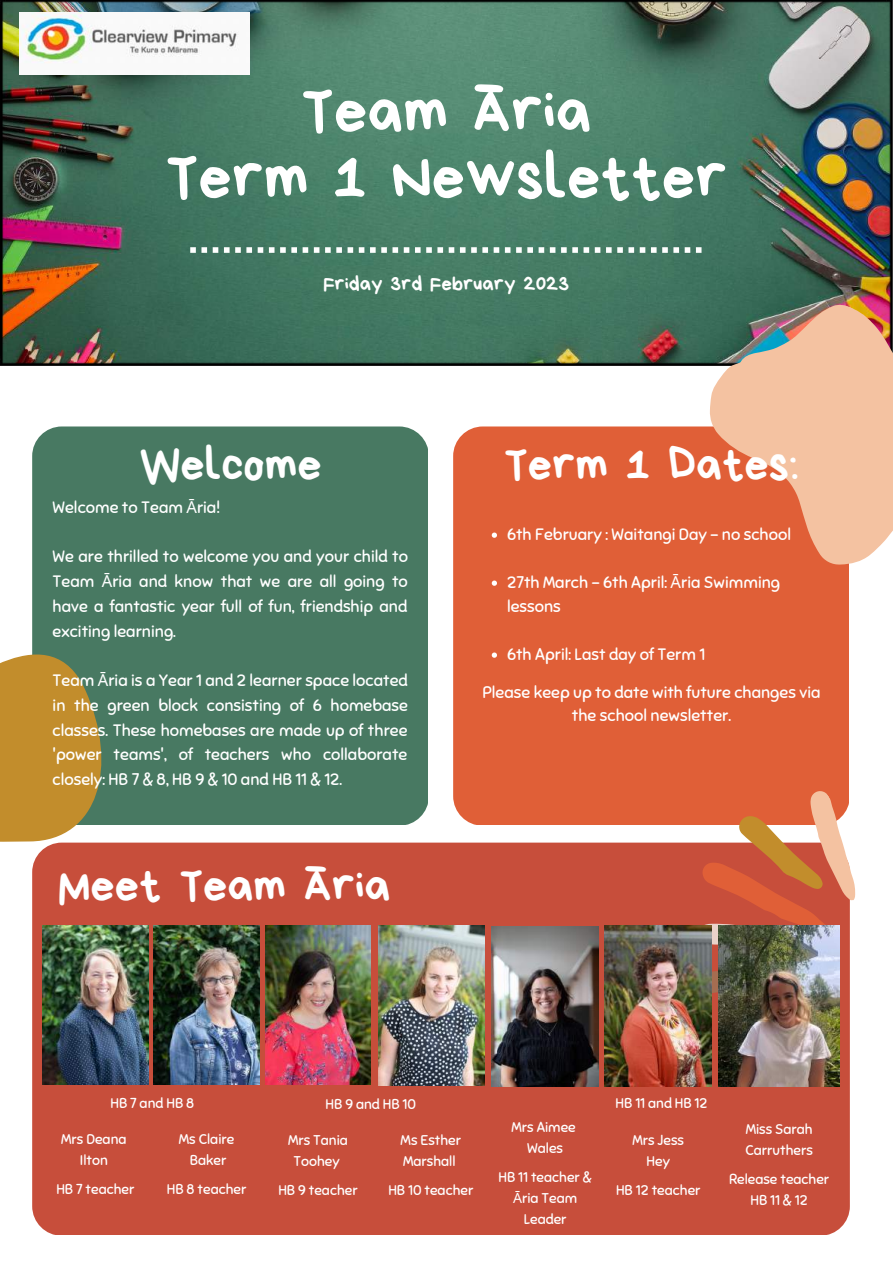
<style>
.page{position:relative;width:893px;height:1264px;background:#fff}
.page>*{position:absolute;margin:0;border:0;box-sizing:border-box;transform-origin:0 0}
.t1{font:66px/66.3px "Bryndan Write";color:#fff;text-align:center}
.t2{font:48px "Bryndan Write";color:#fff}
.t3{font:21px "Bryndan Write";color:#fff}
.t4{font:16.5px/24.8px "Sniglet";color:#fff;text-align:justify}
.t5{font:14.1px/21.3px "Sniglet";color:#fff;text-align:center}
.t6{font:14.1px "Sniglet";letter-spacing:.105em;color:#fff}
.s1{font-family:"Noto Sans"}
</style>
<div class="page">
<img style="left:0;top:0;width:892px;height:365px">
<div style="left:32px;top:426px;width:396px;height:399px;background:#487962;border-radius:30px"></div>
<div style="left:32px;top:842px;width:817px;height:393px;background:#c74e3b;border-radius:30px"></div>
<svg style="left:190px;top:247px;width:511px;height:6px"></svg>
<svg style="left:0;top:614px;width:119px;height:233px"></svg>
<div style="left:453px;top:426px;width:395px;height:399px;background:#e05f37;border-radius:30px"></div>
<svg style="left:693px;top:787px;width:163px;height:226px"></svg>
<svg style="left:669px;top:271px;width:223px;height:358px"></svg>
<img style="left:43px;top:925px;width:105px;height:159px">
<img style="left:154px;top:925px;width:105px;height:159px">
<img style="left:265px;top:925px;width:106px;height:159px">
<img style="left:378px;top:925px;width:107px;height:160px">
<img style="left:491px;top:926px;width:107px;height:160px">
<img style="left:604px;top:925px;width:107px;height:161px">
<img style="left:718px;top:925px;width:121px;height:161px">
<img style="left:20px;top:13px;width:229px;height:61px">
<svg style="left:491px;top:532px;width:6px;height:6px"></svg>
<svg style="left:491px;top:580px;width:6px;height:6px"></svg>
<svg style="left:491px;top:652px;width:6px;height:5px"></svg>
<h1 class="t1" style="left:166px;top:78px;width:563px">Team Āria<br>Term 1 Newsletter</h1>
<p class="t3" style="left:323px;top:273px;width:247px">Friday 3rd February 2023</p>
<h2 class="t2" style="left:139px;top:441px;width:184px">Welcome</h2>
<p class="t4" style="left:53px;top:495px;width:169px">Welcome to Team <span class="s1">Ā</span>ria!</p>
<p class="t4" style="left:53px;top:544px;width:357px">We are thrilled to welcome you and your child to Team <span class="s1">Ā</span>ria and know that we are all going to have a fantastic year full of fun, friendship and exciting learning.</p>
<p class="t4" style="left:53px;top:668px;width:357px">Team <span class="s1">Ā</span>ria is a Year 1 and 2 learner space located in the green block consisting of 6 homebase classes. These homebases are made up of three 'power teams', of teachers who collaborate closely: HB 7 &amp; 8, HB 9 &amp; 10 and HB 11 &amp; 12.</p>
<h2 class="t2" style="left:58px;top:861px;width:333px">Meet Team Āria</h2>
<h2 class="t2" style="left:504px;top:441px;width:296px">Term 1 Dates:</h2>
<p class="t4" style="left:507px;top:522px;width:285px">6th February : Waitangi Day - no school</p>
<p class="t4" style="left:507px;top:570px;width:274px;line-height:24px">27th March - 6th April: <span class="s1">Ā</span>ria Swimming lessons</p>
<p class="t4" style="left:507px;top:642px;width:200px">6th April: Last day of Term 1</p>
<p class="t4" style="left:482px;top:680px;width:339px;line-height:24px;text-align:center">Please keep up to date with future changes via the school newsletter.</p>
<p class="t6" style="left:110px;top:1094px;width:85px">HB7andHB8</p>
<p class="t5" style="left:325px;top:1093px;width:92px">HB 9 and HB 10</p>
<p class="t5" style="left:288px;top:1129px;width:61px">Mrs Tania<br>Toohey</p>
<p class="t5" style="left:278px;top:1179px;width:81px">HB 9 teacher</p>
<p class="t5" style="left:179px;top:1128px;width:57px">Ms Claire<br>Baker</p>
<p class="t5" style="left:167px;top:1178px;width:81px">HB 8 teacher</p>
<p class="t5" style="left:400px;top:1129px;width:62px;text-align:left">Ms Esther<br>Marshall</p>
<p class="t5" style="left:388px;top:1179px;width:86px">HB 10 teacher</p>
<p class="t5" style="left:61px;top:1128px;width:67px">Mrs Deana<br>Ilton</p>
<p class="t5" style="left:56px;top:1178px;width:79px">HB 7 teacher</p>
<p class="t5" style="left:511px;top:1116px;width:66px">Mrs Aimee<br>Wales</p>
<p class="t5" style="left:498px;top:1166px;width:95px">HB 11 teacher &amp;<br><span class="s1">Ā</span>ria Team<br>Leader</p>
<p class="t5" style="left:615px;top:1092px;width:93px">HB 11 and HB 12</p>
<p class="t5" style="left:632px;top:1129px;width:53px">Mrs Jess<br>Hey</p>
<p class="t5" style="left:616px;top:1179px;width:86px">HB 12 teacher</p>
<p class="t5" style="left:745px;top:1118px;width:69px;text-align:left">Miss Sarah<br>Carruthers</p>
<p class="t5" style="left:729px;top:1168px;width:102px">Release teacher<br>HB11&amp;12</p>
</div>
